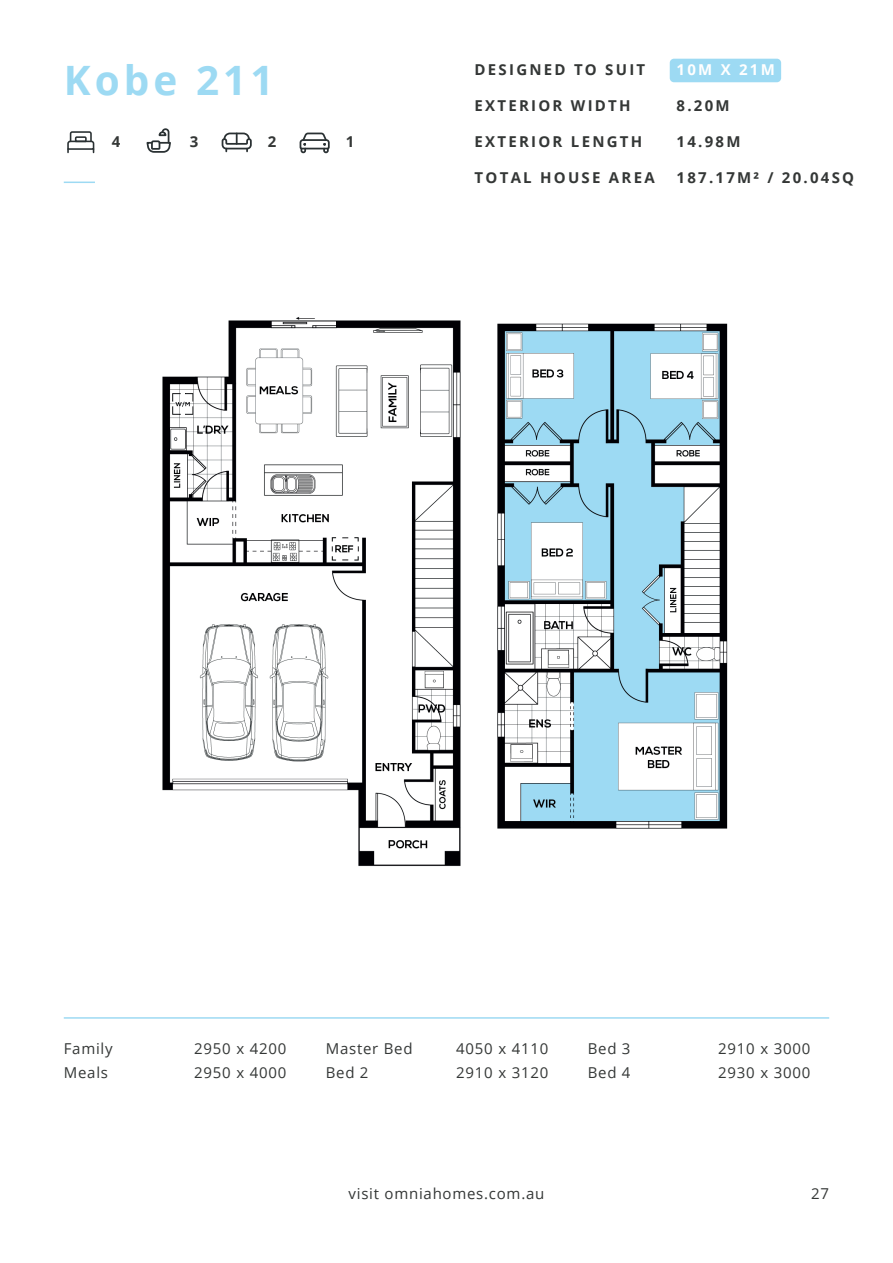
<style>
.page{position:relative;width:893px;height:1263px;background:#fff}
.page>*{position:absolute;margin:0;border:0;box-sizing:border-box;transform-origin:0 0}
.t1{font:700 40.5px "Open Sans";letter-spacing:.1em;color:#9ddaf3}
.t2{font:15px "Open Sans";letter-spacing:.05em;color:#343736}
.t3{font:700 15px "Open Sans";letter-spacing:.15em;color:#343736}
.t4{font:700 15px "Open Sans";letter-spacing:.15em;color:#fff}
</style>
<div class="page">
<hr style="left:64px;top:1017px;width:765px;height:2px;background:#9ddaf3">
<div style="left:670px;top:59px;width:111px;height:23px;background:#9ddaf3;border-radius:4px"></div>
<img style="left:162px;top:317px;width:566px;height:549px">
<svg style="left:67px;top:131px;width:28px;height:21px"></svg>
<svg style="left:146px;top:128px;width:25px;height:25px"></svg>
<svg style="left:221px;top:132px;width:31px;height:19px"></svg>
<svg style="left:299px;top:132px;width:31px;height:22px"></svg>
<hr style="left:64px;top:182px;width:31px;height:1px;background:#9ddaf3">
<h1 class="t1" style="left:64px;top:51px;width:211px">Kobe 211</h1>
<p class="t4" style="left:676px;top:59px;width:100px">10M X 21M</p>
<p class="t3" style="left:676px;top:95px;width:55px">8.20M</p>
<p class="t3" style="left:676px;top:131px;width:65px">14.98M</p>
<p class="t3" style="left:676px;top:167px;width:179px">187.17M² / 20.04SQ</p>
<p class="t3" style="left:475px;top:59px;width:172px">DESIGNED TO SUIT</p>
<p class="t3" style="left:475px;top:95px;width:158px">EXTERIOR WIDTH</p>
<p class="t3" style="left:475px;top:131px;width:169px">EXTERIOR LENGTH</p>
<p class="t3" style="left:475px;top:167px;width:182px">TOTAL HOUSE AREA</p>
<p class="t3" style="left:112px;top:131px;width:10px">4</p>
<p class="t3" style="left:190px;top:131px;width:10px">3</p>
<p class="t3" style="left:268px;top:131px;width:10px">2</p>
<p class="t3" style="left:346px;top:131px;width:10px">1</p>
<p class="t2" style="left:64px;top:1039px;width:50px">Family</p>
<p class="t2" style="left:194px;top:1039px;width:94px">2950 x 4200</p>
<p class="t2" style="left:64px;top:1063px;width:46px">Meals</p>
<p class="t2" style="left:194px;top:1063px;width:94px">2950 x 4000</p>
<p class="t2" style="left:326px;top:1039px;width:88px">Master Bed</p>
<p class="t2" style="left:456px;top:1039px;width:94px">4050 x 4110</p>
<p class="t2" style="left:326px;top:1063px;width:44px">Bed 2</p>
<p class="t2" style="left:456px;top:1063px;width:94px">2910 x 3120</p>
<p class="t2" style="left:588px;top:1039px;width:44px">Bed 3</p>
<p class="t2" style="left:718px;top:1039px;width:94px">2910 x 3000</p>
<p class="t2" style="left:588px;top:1063px;width:44px">Bed 4</p>
<p class="t2" style="left:718px;top:1063px;width:94px">2930 x 3000</p>
<p class="t2" style="left:349px;top:1183px;width:197px">visit omniahomes.com.au</p>
<p class="t2" style="left:811px;top:1183px;width:19px">27</p>
</div>
